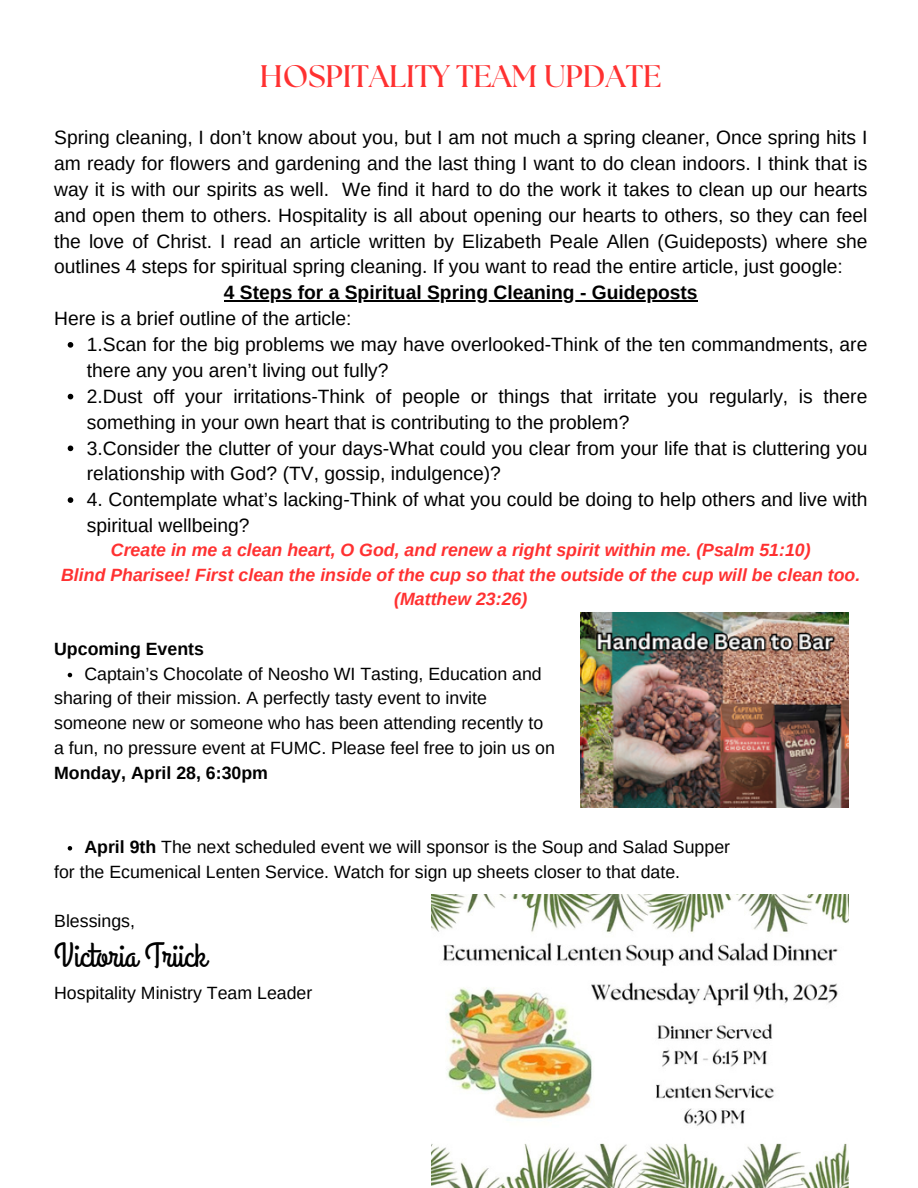
<style>
.page{position:relative;width:918px;height:1188px;background:#fff}
.page>*{position:absolute;margin:0;border:0;box-sizing:border-box;transform-origin:0 0}
.t1{font:34.05px "Grand Hotel";color:#000}
.t2{font:700 31.05px "The Seasons";color:#ff3131}
.t3{font:19.2px/25.8px "Arimo";color:#000}
.t4{font:700 19.2px "Arimo";color:#000}
.t5{font:17.7px "Arimo";color:#000}
.t6{font:italic 700 17.7px/24.8px "Arimo";color:#ff3131;text-align:center}
.t7{font:700 17.7px "Arimo";color:#000}
.s1{font-weight:700}
</style>
<div class="page">
<hr style="left:224px;top:300px;width:474px;height:2px;background:#000">
<svg style="left:68px;top:342px;width:5px;height:6px"></svg>
<svg style="left:68px;top:394px;width:5px;height:5px"></svg>
<svg style="left:68px;top:446px;width:5px;height:5px"></svg>
<svg style="left:68px;top:497px;width:5px;height:6px"></svg>
<svg style="left:68px;top:673px;width:4px;height:4px"></svg>
<svg style="left:68px;top:846px;width:4px;height:5px"></svg>
<img style="left:580px;top:612px;width:269px;height:196px">
<img style="left:431px;top:895px;width:418px;height:293px">
<h1 class="t2" style="left:260px;top:62px;width:403px">HOSPITALITY TEAM UPDATE</h1>
<p class="t3" style="left:54px;top:124px;width:815px;text-align:justify">Spring cleaning, I don’t know about you, but I am not much a spring cleaner, Once spring hits I am ready for flowers and gardening and the last thing I want to do clean indoors. I think that is way it is with our spirits as well. We find it hard to do the work it takes to clean up our hearts and open them to others. Hospitality is all about opening our hearts to others, so they can feel the love of Christ. I read an article written by Elizabeth Peale Allen (Guideposts) where she outlines 4 steps for spiritual spring cleaning. If you want to read the entire article, just google:</p>
<p class="t4" style="left:224px;top:282px;width:475px">4 Steps for a Spiritual Spring Cleaning - Guideposts</p>
<p class="t3" style="left:54px;top:306px;width:299px">Here is a brief outline of the article:</p>
<p class="t3" style="left:87px;top:331px;width:782px">1.Scan for the big problems we may have overlooked-Think of the ten commandments, are there any you aren’t living out fully?</p>
<p class="t3" style="left:87px;top:383px;width:782px">2.Dust off your irritations-Think of people or things that irritate you regularly, is there something in your own heart that is contributing to the problem?</p>
<p class="t3" style="left:87px;top:435px;width:782px">3.Consider the clutter of your days-What could you clear from your life that is cluttering you relationship with God? (TV, gossip, indulgence)?</p>
<p class="t3" style="left:87px;top:487px;width:782px">4. Contemplate what’s lacking-Think of what you could be doing to help others and live with spiritual wellbeing?</p>
<h2 class="t6" style="left:61px;top:537px;width:801px">Create in me a clean heart, O God, and renew a right spirit within me. (Psalm 51:10)<br>Blind Pharisee! First clean the inside of the cup so that the outside of the cup will be clean too. (Matthew 23:26)</h2>
<h2 class="t7" style="left:54px;top:639px;width:151px">Upcoming Events</h2>
<p class="t5" style="left:84px;top:664px;width:459px">Captain’s Chocolate of Neosho WI Tasting, Education and</p>
<p class="t5" style="left:54px;top:688px;width:434px">sharing of their mission. A perfectly tasty event to invite</p>
<p class="t5" style="left:54px;top:713px;width:491px">someone new or someone who has been attending recently to</p>
<p class="t5" style="left:54px;top:738px;width:502px">a fun, no pressure event at FUMC. Please feel free to join us on</p>
<p class="t7" style="left:54px;top:763px;width:215px">Monday, April 28, 6:30pm</p>
<p class="t5" style="left:84px;top:837px;width:647px"><span class="s1">April 9th</span> The next scheduled event we will sponsor is the Soup and Salad Supper</p>
<p class="t5" style="left:54px;top:862px;width:628px">for the Ecumenical Lenten Service. Watch for sign up sheets closer to that date.</p>
<p class="t5" style="left:54px;top:911px;width:82px">Blessings,</p>
<p class="t1" style="left:54px;top:934px;width:154px">Victoria Triick</p>
<p class="t5" style="left:54px;top:983px;width:260px">Hospitality Ministry Team Leader</p>
</div>
